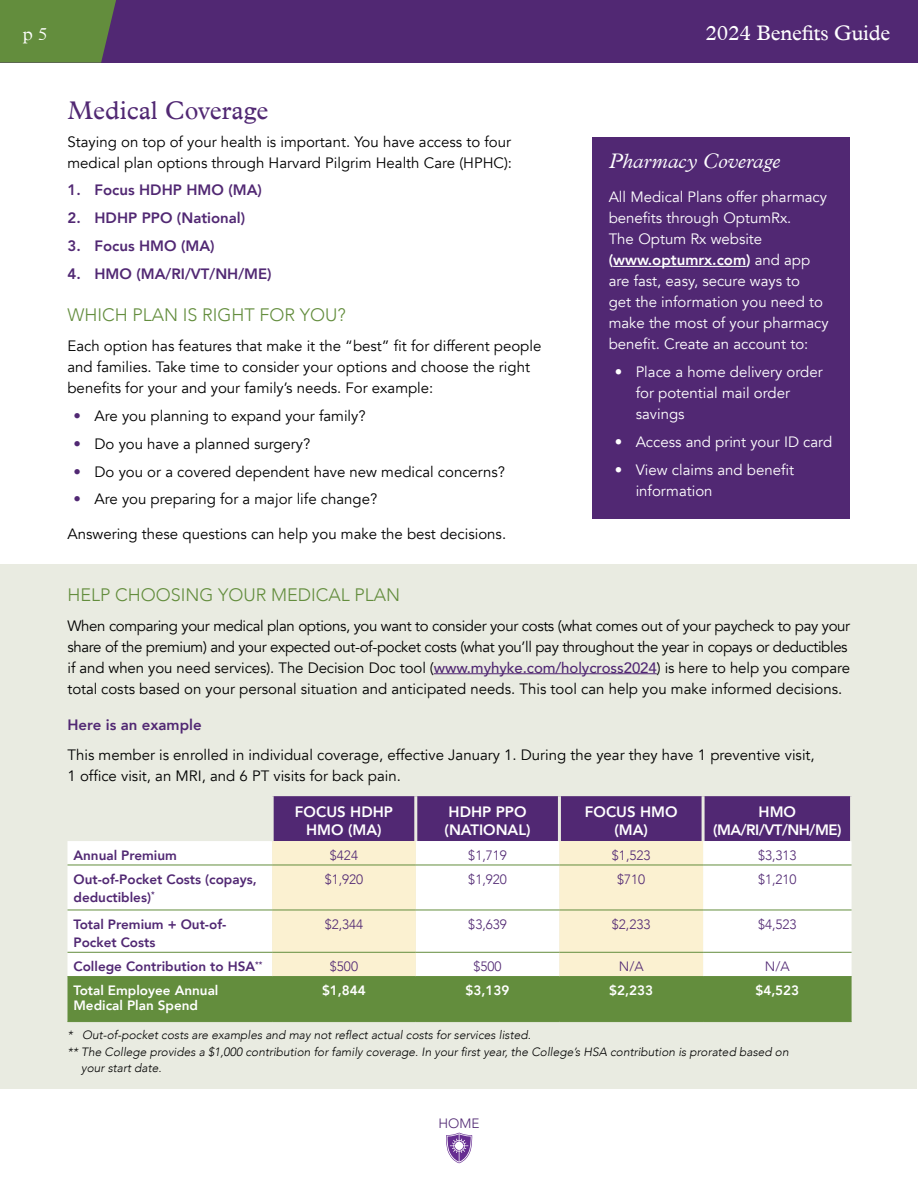
<style>
.page{position:relative;width:918px;height:1188px;background:#fff}
.page>*{position:absolute;margin:0;border:0;box-sizing:border-box;transform-origin:0 0}
.t1{font:25.5px "Plantin MT Pro";color:#512873}
.t2{font:21px "Plantin MT Pro";letter-spacing:-.01em;color:#fff}
.t3{font:italic 300 21px "Plantin MT Pro";color:#fff}
.t4{font:300 18px "Avenir";color:#638d3d}
.t5{font:300 18px "Plantin MT Pro";color:#fff}
.t6{font:15px/21px "Avenir";color:#000}
.t7{font:15px/21px "Avenir";letter-spacing:-.025em;color:#000}
.t8{font:15px/21px "Avenir";color:#fff}
.t9{font:800 15px "Avenir";color:#512873}
.t10{font:800 15px/18px "Avenir";color:#fff;text-align:center}
.t11{font:800 15px/18px "Avenir";letter-spacing:-.03em;color:#fff;text-align:center}
.t12{font:800 13.5px/18px "Avenir";color:#512873}
.t13{font:300 13.5px "Avenir";color:#512873}
.t14{font:800 13.5px/15px "Avenir";color:#fff}
.t15{font:italic 300 12px "Avenir";color:#000}
.s1{font-family:"Avenir LT Std"}
.s2{font-family:"Avenir LT Std";font-weight:800;color:#512873}
.s3{font-weight:800}
.s4{font-weight:500;color:#512873}
</style>
<div class="page">
<div style="left:0;top:0;width:918px;height:63px;background:#512873"></div>
<svg style="left:0;top:0;width:116px;height:63px;background:#618640"></svg>
<div style="left:1px;top:564px;width:916px;height:525px;background:#e9ebe1"></div>
<div style="left:592px;top:137px;width:258px;height:381px;background:#512873"></div>
<hr style="left:613px;top:266px;width:133px;height:1px;background:#fff">
<hr style="left:434px;top:673px;width:223px;height:1px;background:#512873">
<div style="left:274px;top:796px;width:576px;height:45px;background:#512873"></div>
<div style="left:68px;top:841px;width:784px;height:135px;background:#fff"></div>
<svg style="left:272px;top:841px;width:431px;height:135px;background:#faf4de"></svg>
<div style="left:68px;top:977px;width:784px;height:44px;background:#638d3d"></div>
<hr style="left:68px;top:865px;width:204px;height:1px;background:#638d3d">
<hr style="left:272px;top:865px;width:144px;height:1px;background:#638d3d">
<hr style="left:416px;top:865px;width:143px;height:1px;background:#638d3d">
<hr style="left:559px;top:865px;width:144px;height:1px;background:#638d3d">
<hr style="left:703px;top:865px;width:149px;height:1px;background:#638d3d">
<hr style="left:68px;top:910px;width:204px;height:1px;background:#638d3d">
<hr style="left:68px;top:952px;width:204px;height:1px;background:#638d3d">
<hr style="left:272px;top:910px;width:144px;height:1px;background:#638d3d">
<hr style="left:272px;top:952px;width:144px;height:1px;background:#638d3d">
<hr style="left:416px;top:910px;width:143px;height:1px;background:#638d3d">
<hr style="left:416px;top:952px;width:143px;height:1px;background:#638d3d">
<hr style="left:559px;top:910px;width:144px;height:1px;background:#638d3d">
<hr style="left:559px;top:952px;width:144px;height:1px;background:#638d3d">
<hr style="left:703px;top:910px;width:149px;height:1px;background:#638d3d">
<hr style="left:703px;top:952px;width:149px;height:1px;background:#638d3d">
<hr style="left:68px;top:976px;width:204px;height:1px;background:#638d3d">
<hr style="left:272px;top:976px;width:144px;height:1px;background:#638d3d">
<hr style="left:416px;top:976px;width:143px;height:1px;background:#638d3d">
<hr style="left:559px;top:976px;width:144px;height:1px;background:#638d3d">
<hr style="left:703px;top:976px;width:149px;height:1px;background:#638d3d">
<hr style="left:68px;top:1021px;width:204px;height:1px;background:#638d3d">
<hr style="left:272px;top:1021px;width:144px;height:1px;background:#638d3d">
<hr style="left:416px;top:1021px;width:143px;height:1px;background:#638d3d">
<hr style="left:559px;top:1021px;width:144px;height:1px;background:#638d3d">
<hr style="left:703px;top:1021px;width:149px;height:1px;background:#638d3d">
<hr style="left:414px;top:796px;width:3px;height:45px;background:#e9ebe1">
<hr style="left:558px;top:796px;width:3px;height:45px;background:#e9ebe1">
<hr style="left:702px;top:796px;width:3px;height:45px;background:#e9ebe1">
<svg style="left:446px;top:1133px;width:27px;height:30px"></svg>
<p class="t5" style="left:23px;top:23px;width:26px">p 5</p>
<h2 class="t2" style="left:705px;top:20px;width:187px">2024 Benefits Guide</h2>
<h1 class="t1" style="left:68px;top:96px;width:202px">Medical Coverage</h1>
<p class="t6" style="left:68px;top:131px;width:446px">Staying on top of your health is important. You have access to four medical plan options through Harvard Pilgrim Health Care (HPHC):</p>
<p class="t9" style="left:68px;top:179px;width:196px"><span class="s1">1.</span> Focus HDHP HMO (MA)</p>
<p class="t9" style="left:68px;top:206px;width:179px"><span class="s1">2.</span> HDHP PPO (National)</p>
<p class="t9" style="left:68px;top:234px;width:149px"><span class="s1">3.</span> Focus HMO (MA)</p>
<p class="t9" style="left:68px;top:262px;width:206px"><span class="s1">4.</span> HMO (MA/RI/VT/NH/ME)</p>
<p class="t4" style="left:68px;top:305px;width:280px">WHICH PLAN IS RIGHT FOR YOU?</p>
<p class="t6" style="left:68px;top:336px;width:475px">Each option has features that make it the “best” fit for different people and families. Take time to consider your options and choose the right benefits for your and your family’s needs. For example:</p>
<p class="t6" style="left:74px;top:406px;width:294px"><span class="s2">•</span> Are you planning to expand your family?</p>
<p class="t6" style="left:74px;top:433px;width:238px"><span class="s2">•</span> Do you have a planned surgery?</p>
<p class="t6" style="left:74px;top:461px;width:433px"><span class="s2">•</span> Do you or a covered dependent have new medical concerns?</p>
<p class="t6" style="left:74px;top:489px;width:305px"><span class="s2">•</span> Are you preparing for a major life change?</p>
<p class="t6" style="left:68px;top:523px;width:440px">Answering these questions can help you make the best decisions.</p>
<h2 class="t3" style="left:609px;top:149px;width:173px">Pharmacy Coverage</h2>
<p class="t8" style="left:609px;top:187px;width:222px">All Medical Plans offer pharmacy benefits through OptumRx.<br>The Optum Rx website <span class="s3">(www.optumrx.com)</span> and app are fast, easy, secure ways to<br>get the information you need to make the most of your pharmacy benefit. Create an account to:</p>
<p class="t8" style="left:636px;top:362px;width:188px;text-indent:-21px">• Place a home delivery order for potential mail order savings</p>
<p class="t8" style="left:615px;top:431px;width:219px">• Access and print your ID card</p>
<p class="t8" style="left:636px;top:459px;width:160px;text-indent:-21px">• View claims and benefit information</p>
<p class="t4" style="left:68px;top:584px;width:334px">HELP CHOOSING YOUR MEDICAL PLAN</p>
<p class="t7" style="left:68px;top:615px;width:784px">When comparing your medical plan options, you want to consider your costs (what comes out of your paycheck to pay your share of the premium) and your expected out-of-pocket costs (what you’ll pay throughout the year in copays or deductibles if and when you need services). The Decision Doc tool (<span class="s4">www.myhyke.com/holycross2024</span>) is here to help you compare total costs based on your personal situation and anticipated needs. This tool can help you make informed decisions.</p>
<p class="t9" style="left:68px;top:713px;width:136px">Here is an example</p>
<p class="t6" style="left:68px;top:744px;width:749px">This member is enrolled in individual coverage, effective January 1. During the year they have 1 preventive visit,<br>1 office visit, an MRI, and 6 PT visits for back pain.</p>
<p class="t10" style="left:295px;top:802px;width:100px">FOCUS HDHP<br>HMO (MA)</p>
<p class="t10" style="left:445px;top:802px;width:88px;text-align:left">HDHP PPO (NATIONAL)</p>
<p class="t10" style="left:585px;top:802px;width:94px">FOCUS HMO (MA)</p>
<p class="t11" style="left:713px;top:802px;width:130px">HMO (MA/RI/VT/NH/ME)</p>
<p class="t12" style="left:74px;top:846px;width:105px">Annual Premium</p>
<p class="t13" style="left:330px;top:847px;width:30px">$424</p>
<p class="t13" style="left:468px;top:847px;width:40px">$1,719</p>
<p class="t13" style="left:612px;top:847px;width:40px">$1,523</p>
<p class="t13" style="left:758px;top:847px;width:40px">$3,313</p>
<p class="t12" style="left:74px;top:870px;width:185px">Out-of-Pocket Costs (copays, deductibles)<sup>*</sup></p>
<p class="t13" style="left:325px;top:871px;width:40px">$1,920</p>
<p class="t13" style="left:468px;top:871px;width:40px">$1,920</p>
<p class="t13" style="left:617px;top:871px;width:30px">$710</p>
<p class="t13" style="left:758px;top:871px;width:40px">$1,210</p>
<p class="t12" style="left:73px;top:915px;width:154px">Total Premium + Out-of-<br>Pocket Costs</p>
<p class="t13" style="left:325px;top:916px;width:40px">$2,344</p>
<p class="t13" style="left:468px;top:916px;width:40px">$3,639</p>
<p class="t13" style="left:612px;top:916px;width:40px">$2,233</p>
<p class="t13" style="left:758px;top:916px;width:40px">$4,523</p>
<p class="t12" style="left:73px;top:958px;width:191px">College Contribution to HSA<sup>**</sup></p>
<p class="t13" style="left:330px;top:959px;width:30px">$500</p>
<p class="t13" style="left:474px;top:959px;width:30px">$500</p>
<p class="t13" style="left:619px;top:959px;width:26px">N/A</p>
<p class="t13" style="left:765px;top:959px;width:26px">N/A</p>
<p class="t14" style="left:73px;top:983px;width:146px">Total Employee Annual<br>Medical Plan Spend</p>
<p class="t14" style="left:322px;top:983px;width:45px">$1,844</p>
<p class="t14" style="left:466px;top:983px;width:45px">$3,139</p>
<p class="t14" style="left:609px;top:983px;width:45px">$2,233</p>
<p class="t14" style="left:755px;top:983px;width:45px">$4,523</p>
<p class="t15" style="left:68px;top:1028px;width:465px">* Out-of-pocket costs are examples and may not reflect actual costs for services listed.</p>
<p class="t15" style="left:68px;top:1044px;width:723px">** The College provides a $1,000 contribution for family coverage. In your first year, the College’s HSA contribution is prorated based on</p>
<p class="t15" style="left:81px;top:1061px;width:82px">your start date.</p>
<p class="t13" style="left:438px;top:1116px;width:43px">HOME</p>
</div>
